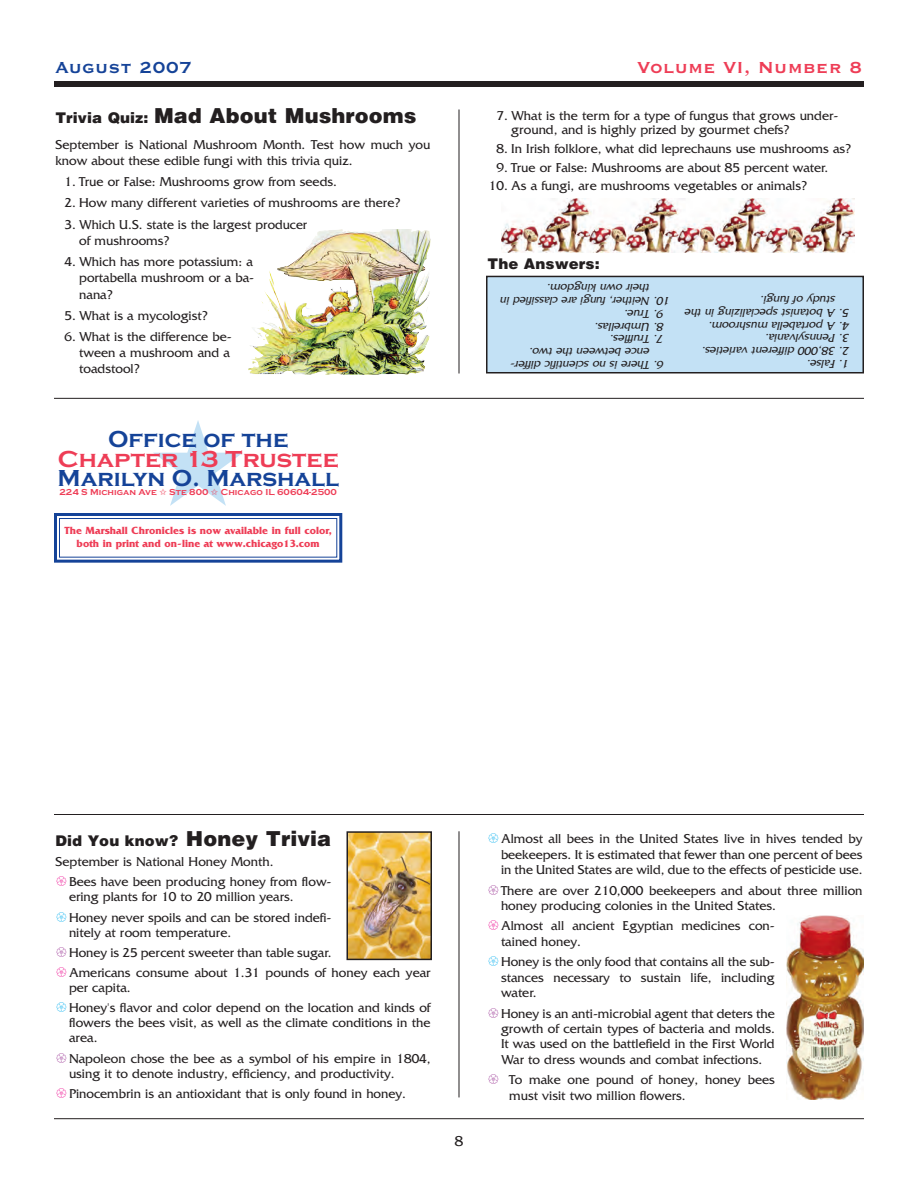
<style>
.page{position:relative;width:918px;height:1188px;background:#fff}
.page>*{position:absolute;margin:0;border:0;box-sizing:border-box;transform-origin:0 0}
.t1{font:700 24px "Copperplate Gothic";color:#154398}
.t2{font:700 24px "Copperplate Gothic";color:#ee3d56;scale:1.04 1}
.t3{font:900 21px "Helvetica";color:#231f20}
.t4{font:700 21px "Copperplate Gothic BT";color:#ee3d56}
.t5{font:700 21px "Copperplate Gothic BT";color:#154398}
.t6{font:900 15px "Helvetica";color:#231f20}
.t7{font:15px "Friz Quadrata";color:#231f20}
.t8{font:13.5px/15.3px "Friz Quadrata";color:#231f20}
.t9{font:italic 12px/12.8px "Friz Quadrata";color:#231f20}
.t10{font:700 10.8px/13px "Friz Quadrata";color:#ee3d56;text-align:center}
.t11{font:700 9px "Copperplate Gothic";color:#ee3d56}
.s1{font-size:15px}
.s2{font-size:21px}
</style>
<div class="page">
<div style="left:54px;top:81px;width:810px;height:6px;background:#231f20"></div>
<hr style="left:54px;top:398px;width:810px;height:1px;background:#231f20">
<hr style="left:54px;top:814px;width:810px;height:1px;background:#231f20">
<hr style="left:459px;top:110px;width:1px;height:264px;background:#231f20">
<div style="left:54px;top:513px;width:288px;height:50px;border:3px solid #154398"></div>
<div style="left:59px;top:518px;width:278px;height:40px;border:1px solid #154398"></div>
<hr style="left:54px;top:1118px;width:810px;height:1px;background:#231f20">
<hr style="left:459px;top:831px;width:1px;height:266px;background:#231f20">
<div style="left:487px;top:276px;width:376px;height:97px;background:#c3e1f5"></div>
<div style="left:486px;top:276px;width:378px;height:97px;border:2px solid #231f20"></div>
<img style="left:349px;top:834px;width:80px;height:123px">
<div style="left:346px;top:831px;width:86px;height:129px;border:2px solid #231f20"></div>
<img style="left:787px;top:916px;width:76px;height:184px">
<img style="left:250px;top:229px;width:181px;height:139px">
<img style="left:501px;top:199px;width:354px;height:54px">
<h2 class="t5" style="left:56px;top:53px;width:138px">August 2007</h2>
<h2 class="t4" style="left:637px;top:53px;width:227px">Volume VI, Number 8</h2>
<h2 class="t3" style="left:56px;top:104px;width:363px"><span class="s1">Trivia Quiz:</span> Mad About Mushrooms</h2>
<p class="t8" style="left:56px;top:136px;width:376px;line-height:16.2px">September is National Mushroom Month. Test how much you know about these edible fungi with this trivia quiz.</p>
<p class="t8" style="left:64px;top:174px;width:274px">1. True or False: Mushrooms grow from seeds.</p>
<p class="t8" style="left:64px;top:195px;width:338px">2. How many different varieties of mushrooms are there?</p>
<p class="t8" style="left:79px;top:216px;width:229px;line-height:16.2px;text-indent:-15px">3. Which U.S. state is the largest producer of mushrooms?</p>
<p class="t8" style="left:79px;top:253px;width:176px;line-height:16.2px;text-align:justify;text-indent:-15px">4. Which has more potassium: a portabella mushroom or a ba&shy;nana?</p>
<p class="t8" style="left:64px;top:307px;width:145px">5. What is a mycologist?</p>
<p class="t8" style="left:79px;top:328px;width:154px;line-height:16.2px;text-align:justify;text-indent:-15px">6. What is the difference be&shy;tween a mushroom and a toadstool?</p>
<h1 class="t1" style="left:108px;top:424px;width:182px">Office of the</h1>
<h1 class="t2" style="left:58px;top:444px;width:272px">Chapter 13 Trustee</h1>
<h1 class="t1" style="left:58px;top:463px;width:283px">Marilyn O. Marshall</h1>
<p class="t11" style="left:60px;top:487px;width:279px">224 S Michigan Ave ✩ Ste 800 ✩ Chicago IL 60604-2500</p>
<p class="t10" style="left:64px;top:524px;width:269px">The Marshall Chronicles is now available in full color, both in print and on-line at www.chicago13.com</p>
<p class="t8" style="left:511px;top:108px;width:329px;line-height:14.2px;text-indent:-15px">7. What is the term for a type of fungus that grows under&shy;ground, and is highly prized by gourmet chefs?</p>
<p class="t8" style="left:496px;top:141px;width:357px">8. In Irish folklore, what did leprechauns use mushrooms as?</p>
<p class="t8" style="left:496px;top:159px;width:333px">9. True or False: Mushrooms are about 85 percent water.</p>
<p class="t8" style="left:489px;top:178px;width:320px">10. As a fungi, are mushrooms vegetables or animals?</p>
<p class="t6" style="left:488px;top:256px;width:114px">The Answers:</p>
<p class="t9" style="left:650px;top:308px;width:153px;text-indent:-21px;rotate:-180deg">10. Neither, fungi are classified in their own kingdom.</p>
<p class="t9" style="left:664px;top:320px;width:43px;rotate:-180deg">9. True.</p>
<p class="t9" style="left:664px;top:333px;width:72px;rotate:-180deg">8. Umbrellas.</p>
<p class="t9" style="left:664px;top:346px;width:57px;rotate:-180deg">7. Truffles.</p>
<p class="t9" style="left:664px;top:371px;width:156px;text-align:center;rotate:-180deg">6. There is no scientific differ&shy;ence between the two.</p>
<p class="t9" style="left:836px;top:319px;width:154px;text-indent:-14px;rotate:-180deg">5. A botanist specializing in the study of fungi.</p>
<p class="t9" style="left:850px;top:332px;width:144px;rotate:-180deg">4. A portabella mushroom.</p>
<p class="t9" style="left:850px;top:345px;width:87px;rotate:-180deg">3. Pennsylvania.</p>
<p class="t9" style="left:850px;top:358px;width:151px;rotate:-180deg">2. 38,000 different varieties.</p>
<p class="t9" style="left:850px;top:370px;width:45px;rotate:-180deg">1. False.</p>
<p class="t6" style="left:56px;top:832px;width:277px">Did You know? <span class="s2">Honey Trivia</span></p>
<p class="t8" style="left:69px;top:851px;width:264px;line-height:20.4px;text-indent:-14px">September is National Honey Month.<br>Bees have been producing honey from flow-</p>
<p class="t8" style="left:69px;top:886px;width:264px;line-height:20.4px">ering plants for 10 to 20 million years.<br>Honey never spoils and can be stored indefi-</p>
<p class="t8" style="left:69px;top:922px;width:363px;line-height:20.2px">nitely at room temperature.<br>Honey is 25 percent sweeter than table sugar.<br>Americans consume about 1.31 pounds of honey each year</p>
<p class="t8" style="left:69px;top:977px;width:363px;line-height:20.4px">per capita.<br>Honey's flavor and color depend on the location and kinds of</p>
<p class="t8" style="left:69px;top:1015px;width:363px">flowers the bees visit, as well as the climate conditions in the area.</p>
<p class="t8" style="left:69px;top:1051px;width:363px;line-height:14.9px">Napoleon chose the bee as a symbol of his empire in 1804, using it to denote industry, efficiency, and productivity.</p>
<p class="t8" style="left:69px;top:1086px;width:339px">Pinocembrin is an antioxidant that is only found in honey.</p>
<p class="t7" style="left:455px;top:1132px;width:10px">8</p>
<p class="t8" style="left:501px;top:831px;width:363px;text-align:justify">Almost all bees in the United States live in hives tended by beekeepers. It is estimated that fewer than one percent of bees in the United States are wild, due to the effects of pesticide use.</p>
<p class="t8" style="left:501px;top:882px;width:363px">There are over 210,000 beekeepers and about three million honey producing colonies in the United States.</p>
<p class="t8" style="left:501px;top:918px;width:275px">Almost all ancient Egyptian medicines con&shy;tained honey.</p>
<p class="t8" style="left:501px;top:954px;width:275px;text-align:justify">Honey is the only food that contains all the sub&shy;stances necessary to sustain life, including water.</p>
<p class="t8" style="left:501px;top:1005px;width:275px;text-align:justify">Honey is an anti-microbial agent that deters the growth of certain types of bacteria and molds.<br>It was used on the battlefield in the First World War to dress wounds and combat infections.</p>
<p class="t8" style="left:509px;top:1072px;width:267px">To make one pound of honey, honey bees must visit two million flowers.</p>
</div>
